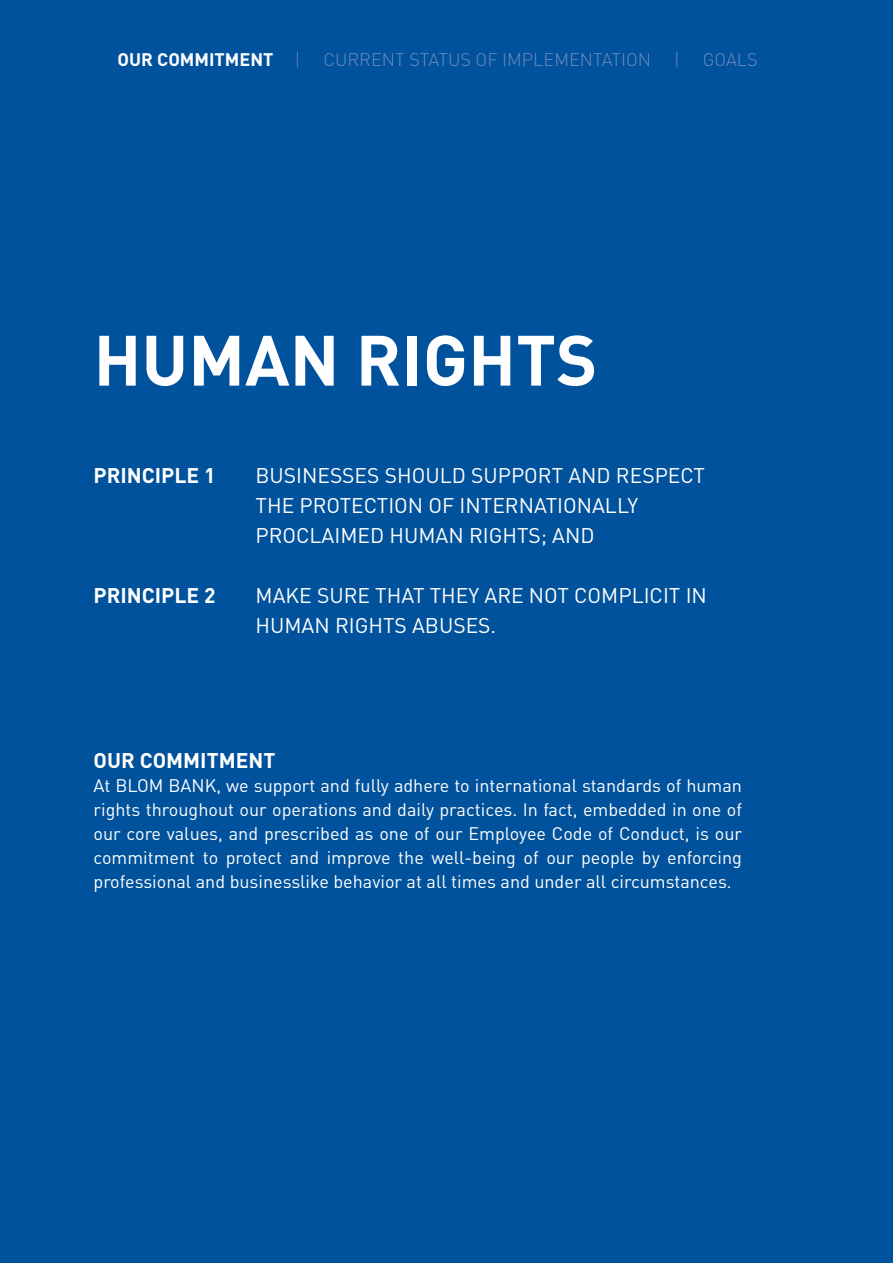
<style>
.page{position:relative;width:893px;height:1263px;background:#00529c}
.page>*{position:absolute;margin:0;border:0;box-sizing:border-box;transform-origin:0 0}
.t1{font:700 70.05px "DIN";color:#fff}
.t2{font:21px "DIN";color:#fff}
.t3{font:700 21px "DIN";color:#fff}
.t4{font:18px/24px "DIN";color:#fff;text-align:justify}
.t5{font:300 18px "DIN";color:#7189be}
.t6{font:700 18px "DIN";color:#fff}
.s1{font-weight:300;color:#7189be}
.s2{font-weight:400}
</style>
<div class="page">
<p class="t6" style="left:118px;top:48px;width:184px">OUR COMMITMENT <span class="s1">|</span></p>
<p class="t5" style="left:323px;top:48px;width:329px">CURRENT STATUS OF IMPLEMENTATION</p>
<p class="t5" style="left:674px;top:48px;width:7px">|</p>
<p class="t5" style="left:703px;top:48px;width:56px">GOALS</p>
<h1 class="t1" style="left:94px;top:314px;width:505px">HUMAN RIGHTS</h1>
<p class="t3" style="left:94px;top:462px;width:26px">PRINCIPLE</p>
<p class="t3" style="left:204px;top:462px;width:13px">1</p>
<p class="t2" style="left:256px;top:462px;width:256px">Businesses should support</p>
<p class="t2" style="left:568px;top:462px;width:134px">and respect</p>
<p class="t2" style="left:94px;top:492px;width:45px">t</p>
<p class="t2" style="left:267px;top:492px;width:46px">he prote</p>
<p class="t2" style="left:364px;top:492px;width:25px">ction</p>
<p class="t2" style="left:428px;top:492px;width:44px">of intern</p>
<p class="t2" style="left:534px;top:492px;width:24px">ation</p>
<p class="t2" style="left:592px;top:492px;width:48px">ally</p>
<p class="t2" style="left:94px;top:522px;width:35px">pro</p>
<p class="t2" style="left:296px;top:522px;width:283px">clai med human rights; and</p>
<p class="t3" style="left:94px;top:582px;width:26px">PRINCIPLE</p>
<p class="t3" style="left:204px;top:582px;width:43px">2 <span class="s2">M</span></p>
<p class="t2" style="left:273px;top:582px;width:270px">ake sure that they are not</p>
<p class="t2" style="left:574px;top:582px;width:121px">complicit in</p>
<p class="t2" style="left:256px;top:612px;width:242px">human rig hts abuses.</p>
<p class="t3" style="left:94px;top:747px;width:183px">OUR COMMITMENT</p>
<p class="t4" style="left:94px;top:773px;width:650px">At BLOM BANK, we support and fully adhere to international standards of human rights throughout our operations and daily practices. In fact, embedded in one of our core values, and prescribed as one of our Employee Code of Conduct, is our commitment to protect and improve the well-being of our people by enforcing professional and businesslike behavior at all times and under all circumstances.</p>
</div>
